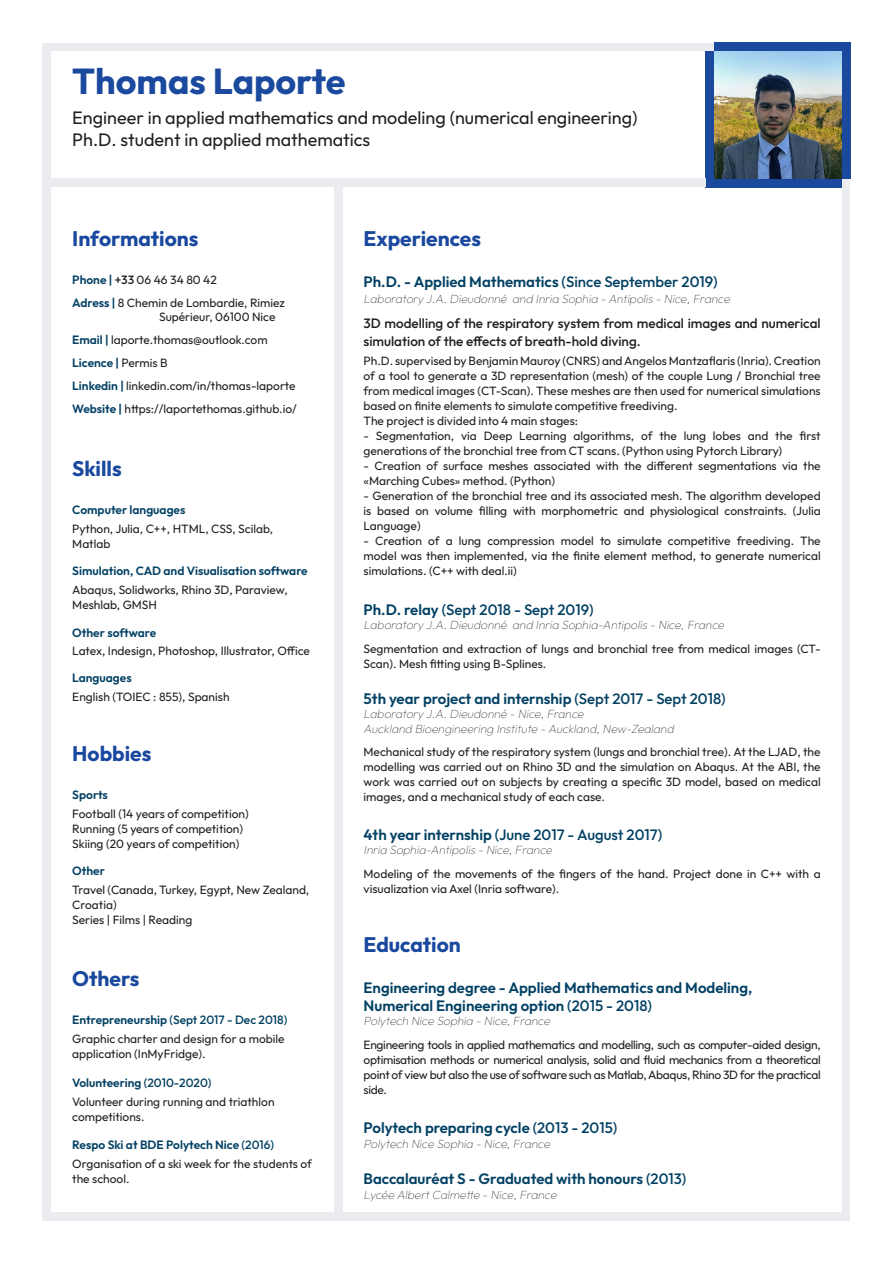
<style>
.page{position:relative;width:893px;height:1263px;background:#fff}
.page>*{position:absolute;margin:0;border:0;box-sizing:border-box;transform-origin:0 0}
.t1{font:700 36px "Outfit";color:#1a499e}
.t2{font:700 21px "Outfit";color:#19489e}
.t3{font:18px "Outfit";color:#231f20}
.t4{font:600 15px/18px "Outfit";color:#034164}
.t5{font:500 15px "Outfit";color:#034164}
.t6{font:500 13.5px/18px "Outfit";color:#231f20}
.t7{font:12px/15px "Outfit";color:#231f20}
.t8{font:italic 100 12px "Outfit";color:#231f20}
.t9{font:600 12px "Outfit";color:#034164}
.t10{font:500 12px "Outfit";color:#034164}
.s1{font-weight:600;color:#034164}
.s2{font-weight:500}
.s3{font-weight:400;color:#231f20}
.s4{font-weight:600}
</style>
<div class="page">
<div style="left:43px;top:43px;width:807px;height:1177px;background:#ebecf0"></div>
<div style="left:714px;top:43px;width:136px;height:136px;background:#1a499e"></div>
<div style="left:51px;top:51px;width:791px;height:1161px;background:#fff"></div>
<div style="left:706px;top:51px;width:136px;height:136px;background:#1a499e"></div>
<img style="left:714px;top:51px;width:128px;height:128px">
<div style="left:51px;top:179px;width:655px;height:8px;background:#ebecf0"></div>
<div style="left:334px;top:187px;width:8px;height:1025px;background:#ebecf0"></div>
<p class="t1" style="left:72px;top:61px;width:275px">Thomas Laporte</p>
<p class="t3" style="left:72px;top:108px;width:567px">Engineer in applied mathematics and modeling (numerical engineering)</p>
<p class="t3" style="left:72px;top:129px;width:300px">Ph.D. student in applied mathematics</p>
<p class="t2" style="left:72px;top:227px;width:128px">Informations</p>
<p class="t7" style="left:72px;top:272px;width:146px"><span class="s1">Phone |</span> <span class="s2">+33</span> 06 46 34 80 42</p>
<p class="t7" style="left:159px;top:296px;width:127px;line-height:14.4px;text-indent:-87px"><span class="s1">Adress |</span> 8 Chemin de Lombardie, Rimiez<br>Supérieur, 06100 Nice</p>
<p class="t7" style="left:72px;top:333px;width:197px"><span class="s1">Email |</span> laporte.thomas@outlook.com</p>
<p class="t9" style="left:72px;top:356px;width:97px">Licence | <span class="s3">Permis B</span></p>
<p class="t7" style="left:72px;top:378px;width:225px"><span class="s1">Linkedin |</span> linkedin.com/in/thomas-laporte</p>
<p class="t7" style="left:72px;top:401px;width:226px"><span class="s1">Website |</span> https://laportethomas.github.io/</p>
<p class="t2" style="left:72px;top:457px;width:51px">Skills</p>
<p class="t9" style="left:72px;top:503px;width:115px">Computer languages</p>
<p class="t7" style="left:72px;top:521px;width:202px">Python, Julia, C++, HTML, CSS, Scilab,<br>Matlab</p>
<p class="t9" style="left:72px;top:564px;width:237px">Simulation, CAD and Visualisation software</p>
<p class="t7" style="left:72px;top:583px;width:217px">Abaqus, Solidworks, Rhino 3D, Paraview,<br>Meshlab, GMSH</p>
<p class="t9" style="left:72px;top:626px;width:85px">Other software</p>
<p class="t7" style="left:72px;top:643px;width:239px">Latex, Indesign, Photoshop, Illustrator, Office</p>
<p class="t9" style="left:72px;top:671px;width:61px">Languages</p>
<p class="t7" style="left:72px;top:689px;width:159px">English (TOIEC : 855), Spanish</p>
<p class="t2" style="left:72px;top:741px;width:81px">Hobbies</p>
<p class="t9" style="left:72px;top:788px;width:37px">Sports</p>
<p class="t7" style="left:72px;top:806px;width:178px">Football (14 years of competition)</p>
<p class="t7" style="left:72px;top:821px;width:172px">Running (5 years of competition)</p>
<p class="t7" style="left:72px;top:836px;width:169px">Skiing (20 years of competition)</p>
<p class="t9" style="left:72px;top:864px;width:34px">Other</p>
<p class="t7" style="left:72px;top:882px;width:238px">Travel (Canada, Turkey, Egypt, New Zealand,<br>Croatia)</p>
<p class="t7" style="left:72px;top:912px;width:122px">Series | Films | Reading</p>
<p class="t2" style="left:72px;top:967px;width:69px">Others</p>
<p class="t10" style="left:72px;top:1013px;width:217px"><span class="s4">Entrepreneurship</span> (Sept 2017 - Dec 2018)</p>
<p class="t7" style="left:72px;top:1031px;width:214px">Graphic charter and design for a mobile application (InMyFridge).</p>
<p class="t9" style="left:72px;top:1076px;width:141px">Volunteering <span class="s2">(2010-2020)</span></p>
<p class="t7" style="left:72px;top:1094px;width:204px">Volunteer during running and triathlon competitions.</p>
<p class="t9" style="left:72px;top:1137px;width:203px">Respo Ski at BDE Polytech Nice <span class="s2">(2016)</span></p>
<p class="t7" style="left:72px;top:1156px;width:241px">Organisation of a ski week for the students of the school.</p>
<p class="t2" style="left:364px;top:227px;width:119px">Experiences</p>
<p class="t4" style="left:364px;top:273px;width:356px">Ph.D. - Applied Mathematics <span class="s2">(Since September 2019)</span></p>
<p class="t8" style="left:364px;top:292px;width:370px">Laboratory J.A.Dieudonné and Inria Sophia - Antipolis - Nice,France</p>
<p class="t6" style="left:364px;top:314px;width:459px">3D modelling of the respiratory system from medical images and numerical simulation of the effects of breath-hold diving.</p>
<p class="t7" style="left:364px;top:353px;width:459px;text-align:justify">Ph.D. supervised by Benjamin Mauroy (CNRS) and Angelos Mantzaflaris (Inria). Creation of a tool to generate a 3D representation (mesh) of the couple Lung / Bronchial tree from medical images (CT-Scan). These meshes are then used for numerical simulations based on finite elements to simulate competitive freediving.</p>
<p class="t7" style="left:364px;top:413px;width:216px">The project is divided into 4 main stages:</p>
<p class="t7" style="left:364px;top:428px;width:459px">- Segmentation, via Deep Learning algorithms, of the lung lobes and the first generations of the bronchial tree from CT scans. (Python using Pytorch Library)</p>
<p class="t7" style="left:364px;top:458px;width:459px">- Creation of surface meshes associated with the different segmentations via the «Marching Cubes» method. (Python)</p>
<p class="t7" style="left:364px;top:488px;width:459px;text-align:justify">- Generation of the bronchial tree and its associated mesh. The algorithm developed is based on volume filling with morphometric and physiological constraints. (Julia Language)</p>
<p class="t7" style="left:364px;top:533px;width:459px;text-align:justify">- Creation of a lung compression model to simulate competitive freediving. The model was then implemented, via the finite element method, to generate numerical simulations. (C++ with deal.ii)</p>
<p class="t5" style="left:364px;top:601px;width:232px"><span class="s4">Ph.D. relay</span> (Sept 2018 - Sept 2019)</p>
<p class="t8" style="left:364px;top:618px;width:364px">Laboratory J.A.Dieudonné and Inria Sophia-Antipolis - Nice,France</p>
<p class="t7" style="left:364px;top:641px;width:459px">Segmentation and extraction of lungs and bronchial tree from medical images (CT-<br>Scan). Mesh fitting using B-Splines.</p>
<p class="t4" style="left:364px;top:689px;width:364px">5th year project and internship <span class="s2">(Sept 2017 - Sept 2018)</span></p>
<p class="t8" style="left:364px;top:707px;width:224px">Laboratory J.A.Dieudonné - Nice,France</p>
<p class="t8" style="left:364px;top:722px;width:314px">Auckland Bioengineering Institute - Auckland,New-Zealand</p>
<p class="t7" style="left:364px;top:744px;width:459px;text-align:justify">Mechanical study of the respiratory system (lungs and bronchial tree). At the LJAD, the modelling was carried out on Rhino 3D and the simulation on Abaqus. At the ABI, the work was carried out on subjects by creating a specific 3D model, based on medical images, and a mechanical study of each case.</p>
<p class="t5" style="left:364px;top:826px;width:300px"><span class="s4">4th year internship</span> (June 2017 - August 2017)</p>
<p class="t8" style="left:364px;top:843px;width:192px">Inria Sophia-Antipolis - Nice,France</p>
<p class="t7" style="left:364px;top:866px;width:459px">Modeling of the movements of the fingers of the hand. Project done in C++ with a visualization via Axel (Inria software).</p>
<p class="t2" style="left:364px;top:933px;width:99px">Education</p>
<p class="t4" style="left:364px;top:979px;width:390px">Engineering degree - Applied Mathematics and Modeling,<br>Numerical Engineering option <span class="s2">(2015 - 2018)</span></p>
<p class="t8" style="left:364px;top:1014px;width:190px">Polytech Nice Sophia - Nice,France</p>
<p class="t7" style="left:364px;top:1037px;width:459px;text-align:justify">Engineering tools in applied mathematics and modelling, such as computer-aided design, optimisation methods or numerical analysis, solid and fluid mechanics from a theoretical point of view but also the use of software such as Matlab, Abaqus, Rhino 3D for the practical side.</p>
<p class="t4" style="left:364px;top:1119px;width:255px">Polytech preparing cycle <span class="s2">(2013 - 2015)</span></p>
<p class="t8" style="left:364px;top:1137px;width:190px">Polytech Nice Sophia - Nice,France</p>
<p class="t4" style="left:364px;top:1170px;width:324px">Baccalauréat S - Graduated with honours <span class="s2">(2013)</span></p>
<p class="t8" style="left:364px;top:1188px;width:197px">Lycée AlbertCalmette - Nice,France</p>
</div>
